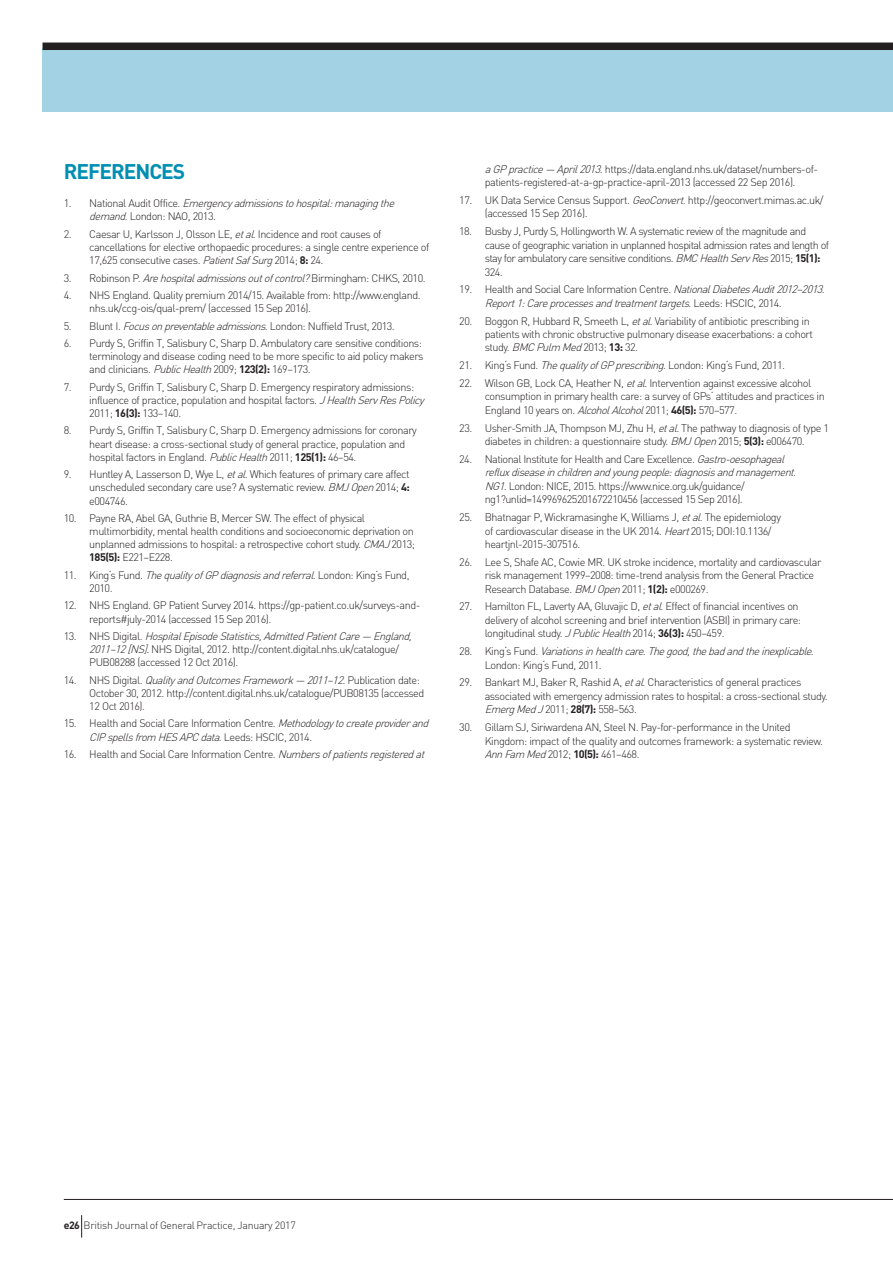
<style>
.page{position:relative;width:893px;height:1263px;background:#fff}
.page>*{position:absolute;margin:0;border:0;box-sizing:border-box;transform-origin:0 0}
.t1{font:700 21px "DIN";letter-spacing:-.05em;color:#008fb3}
.t2{font:300 10.8px/13.5px "DIN";letter-spacing:-.045em;color:#231f20}
.t3{font:italic 300 10.8px/13.5px "DIN";color:#231f20}
.t4{font:300 10.5px "DIN";letter-spacing:-.025em;color:#231f20}
.s1{font-style:normal}
.s2{font-style:italic}
.s3{font-weight:700}
</style>
<div class="page">
<div style="left:43px;top:48px;width:850px;height:64px;background:#a2d2e3"></div>
<div style="left:43px;top:43px;width:850px;height:7px;background:#231f20"></div>
<svg style="left:81px;top:1215px;width:1px;height:22px"></svg>
<hr style="left:64px;top:1199px;width:829px;height:1px;background:#231f20">
<h1 class="t1" style="left:64px;top:158px;width:123px">REFERENCES</h1>
<p class="t3" style="left:89px;top:197px;width:310px;text-indent:-26px"><span class="s1">1 . N a t i o n a l A u d i t O f f i c e .</span> Emergencyadmissionstohospital:managingthe demand<span class="s1">. London: NAO, 2013.</span></p>
<p class="t2" style="left:89px;top:227px;width:342px;text-indent:-26px">2. Caesar U, Karlsson J, Olsson LE, <span class="s2">etal</span>. Incidence and root causes of cancellations for elective orthopaedic procedures: a single centre experience of<br>17,625 consecutive cases. <span class="s2">PatientSafSurg</span>2014; <span class="s3">8:</span> 24.</p>
<p class="t3" style="left:64px;top:271px;width:363px"><span class="s1">3 . R o b i n s o n P.</span> Arehospitaladmissionsoutofcontrol?<span class="s1">B i r m i n g h a m : C H KS , 2 0 1 0 .</span></p>
<p class="t2" style="left:89px;top:288px;width:333px;text-indent:-26px">4. NHS England. Quality premium 2014/15. Available from: http://www.england. nhs.uk/ccg-ois/qual-prem/ (accessed 15 Sep 2016).</p>
<p class="t2" style="left:64px;top:319px;width:333px">5. Blunt I. <span class="s2">Focusonpreventableadmissions</span>. London: Nuffield Trust, 2013.</p>
<p class="t2" style="left:89px;top:336px;width:336px;text-indent:-26px">6. Purdy S, Griffin T, Salisbury C, Sharp D. Ambulatory care sensitive conditions: terminology and disease coding need to be more specific to aid policy makers and clinicians. <span class="s2">PublicHealth</span>2009; <span class="s3">123(2):</span> 169–173.</p>
<p class="t2" style="left:89px;top:380px;width:339px;text-indent:-26px">7. Purdy S, Griffin T, Salisbury C, Sharp D. Emergency respiratory admissions: influence of practice, population and hospital factors. <span class="s2">JHealthServResPolicy<br></span>2011; <span class="s3">16(3):</span> 133–140.</p>
<p class="t2" style="left:89px;top:424px;width:329px;text-indent:-26px">8. Purdy S, Griffin T, Salisbury C, Sharp D. Emergency admissions for coronary heart disease: a cross-sectional study of general practice, population and hospital factors in England. <span class="s2">PublicHealth</span>2011; <span class="s3">125(1):</span> 46–54.</p>
<p class="t2" style="left:89px;top:468px;width:322px;text-align:justify;text-indent:-26px">9. Huntley A, Lasserson D, Wye L, <span class="s2">etal</span>. Which features of primary care affect unscheduled secondary care use? A systematic review. <span class="s2">BMJOpen</span>2014; <span class="s3">4: </span>e004746.</p>
<p class="t2" style="left:89px;top:511px;width:327px;text-indent:-26px">10. Payne RA, Abel GA, Guthrie B, Mercer SW. The effect of physical multimorbidity, mental health conditions and socioeconomic deprivation on unplanned admissions to hospital: a retrospective cohort study. <span class="s2">CMAJ</span>2013; <span class="s3">185(5):</span> E221–E228.</p>
<p class="t2" style="left:89px;top:568px;width:322px;text-indent:-26px">1 1 . K i n g ‘s F u n d . <span class="s2">ThequalityofGPdiagnosisandreferral.</span>L o n d o n : K i n g ‘s F u n d ,<br>2010.</p>
<p class="t2" style="left:89px;top:599px;width:333px;text-indent:-26px">12. NHS England. GP Patient Survey 2014. https://gp-patient.co.uk/surveys-and&shy;reports#july-2014 (accessed 15 Sep 2016).</p>
<p class="t2" style="left:89px;top:629px;width:327px;text-indent:-26px">1 3 . N H S D i g i t a l . <span class="s2">HospitalEpisodeStatistics,AdmittedPatientCare— England,<br>2011–12[NS].</span>NHS Digital, 2012. http://content.digital.nhs.uk/catalogue/<br>PUB08288 (accessed 12 Oct 2016).</p>
<p class="t2" style="left:89px;top:673px;width:337px;text-indent:-26px">1 4 . N H S D i g i ta l. <span class="s2">QualityandOutcomesFramework— 2011–12.</span>P u b li ca t i o n d a te :<br>October 30, 2012. http://content.digital.nhs.uk/catalogue/PUB08135 (accessed<br>12 Oct 2016).</p>
<p class="t2" style="left:89px;top:717px;width:344px;text-indent:-26px">15. Health and Social Care Information Centre. <span class="s2">Methodologytocreateproviderand<br>CIPspellsfrom HESAPCdata</span>. L e e d s : H S C I C , 2 0 1 4 .</p>
<p class="t2" style="left:64px;top:747px;width:366px">16. Health and Social Care Information Centre. <span class="s2">Numbersofpatientsregisteredat</span></p>
<p class="t2" style="left:485px;top:162px;width:335px"><span class="s2">aGPpractice— April2013</span>. https://data.england.nhs.uk/dataset/numbers-of&shy;patients-registered-at-a-gp-practice-april-2013 (accessed 22 Sep 2016).</p>
<p class="t2" style="left:485px;top:193px;width:340px;text-indent:-26px">17. UK Data Service Census Support. <span class="s2">GeoConvert.</span>http://geoconvert.mimas.ac.uk/ (accessed 15 Sep 2016).</p>
<p class="t2" style="left:485px;top:224px;width:346px;text-indent:-26px">18. Busby J, Purdy S, Hollingworth W. A systematic review of the magnitude and cause of geographic variation in unplanned hospital admission rates and length of stay for ambulatory care sensitive conditions. <span class="s2">BMCHealthServRes</span>2015; <span class="s3">15(1):<br></span>324.</p>
<p class="t3" style="left:485px;top:283px;width:345px;text-indent:-26px"><span class="s1">19. Health and Social Care Information Centre.</span> NationalDiabetesAudit2012–2013.<br>Report1:Careprocessesandtreatmenttargets<span class="s1">. L e e d s : H S C I C , 2 0 1 4 .</span></p>
<p class="t2" style="left:485px;top:314px;width:330px;text-indent:-26px">20. Boggon R, Hubbard R, Smeeth L, <span class="s2">etal</span>. Variability of antibiotic prescribing in patients with chronic obstructive pulmonary disease exacerbations: a cohort study. <span class="s2">BMCPulm Med</span>2013; <span class="s3">13:</span> 32.</p>
<p class="t2" style="left:459px;top:358px;width:327px">21. King‘s Fund. <span class="s2">ThequalityofGPprescribing</span>. London: King‘s Fund, 2011.</p>
<p class="t2" style="left:485px;top:376px;width:341px;text-indent:-26px">22. Wilson GB, Lock CA, Heather N, <span class="s2">etal</span>. Intervention against excessive alcohol consumption in primary health care: a survey of GPs‘ attitudes and practices in<br>England 10 years on. <span class="s2">AlcoholAlcohol</span>2011; <span class="s3">46(5):</span> 570–577.</p>
<p class="t2" style="left:459px;top:421px;width:371px;text-align:center">23. Usher-Smith JA, Thompson MJ, Zhu H, <span class="s2">etal</span>. The pathway to diagnosis of type 1 diabetes in children: a questionnaire study. <span class="s2">BMJOpen</span>2015; <span class="s3">5(3):</span> e006470.</p>
<p class="t2" style="left:485px;top:452px;width:316px;text-indent:-26px">24. National Institute for Health and Care Excellence. <span class="s2">Gastro-oesophageal refluxdiseaseinchildrenandyoungpeople:diagnosisandmanagement.<br>NG1.</span>London: NICE, 2015. https://www.nice.org.uk/guidance/ ng1?unlid=149969625201672210456 (accessed 15 Sep 2016).</p>
<p class="t2" style="left:485px;top:510px;width:298px;text-indent:-26px">25. Bhatnagar P, Wickramasinghe K, Williams J, <span class="s2">etal</span>. The epidemiology of cardiovascular disease in the UK 2014. <span class="s2">Heart</span>2015; DOI:10.1136/ heartjnl-2015-307516.</p>
<p class="t2" style="left:485px;top:555px;width:338px;text-indent:-26px">26. Lee S, Shafe AC, Cowie MR. UK stroke incidence, mortality and cardiovascular risk management 1999–2008: time-trend analysis from the General Practice<br>Research Database. <span class="s2">BMJOpen</span>2011; <span class="s3">1(2):</span> e000269.</p>
<p class="t2" style="left:485px;top:600px;width:318px;text-indent:-26px">27. Hamilton FL, Laverty AA, Gluvajic D, <span class="s2">etal</span>. Effect of financial incentives on delivery of alcohol screening and brief intervention (ASBI) in primary care: longitudinal study. <span class="s2">JPublicHealth</span>2014; <span class="s3">36(3):</span> 450–459.</p>
<p class="t3" style="left:485px;top:644px;width:332px;text-indent:-26px"><span class="s1">2 8 . K i n g ‘ s F u n d .</span> Variationsinhealthcare.Thegood,thebadandtheinexplicable<span class="s1">.<br>London: King‘s Fund, 2011.</span></p>
<p class="t2" style="left:485px;top:676px;width:344px;text-indent:-26px">29. Bankart MJ, Baker R, Rashid A, <span class="s2">etal</span>. Characteristics of general practices associated with emergency admission rates to hospital: a cross-sectional study.<br><span class="s2">EmergMedJ</span>2011; <span class="s3">28(7):</span> 558–563.</p>
<p class="t2" style="left:485px;top:720px;width:340px;text-indent:-26px">30. Gillam SJ, Siriwardena AN, Steel N. Pay-for-performance in the United<br>Kingdom: impact of the quality and outcomes framework: a systematic review.<br><span class="s2">AnnFam Med</span>2012; <span class="s3">10(5):</span> 461–468.</p>
<p class="t4" style="left:64px;top:1219px;width:233px"><span class="s3">e26</span> British Journal of General Practice, January 2017</p>
</div>
